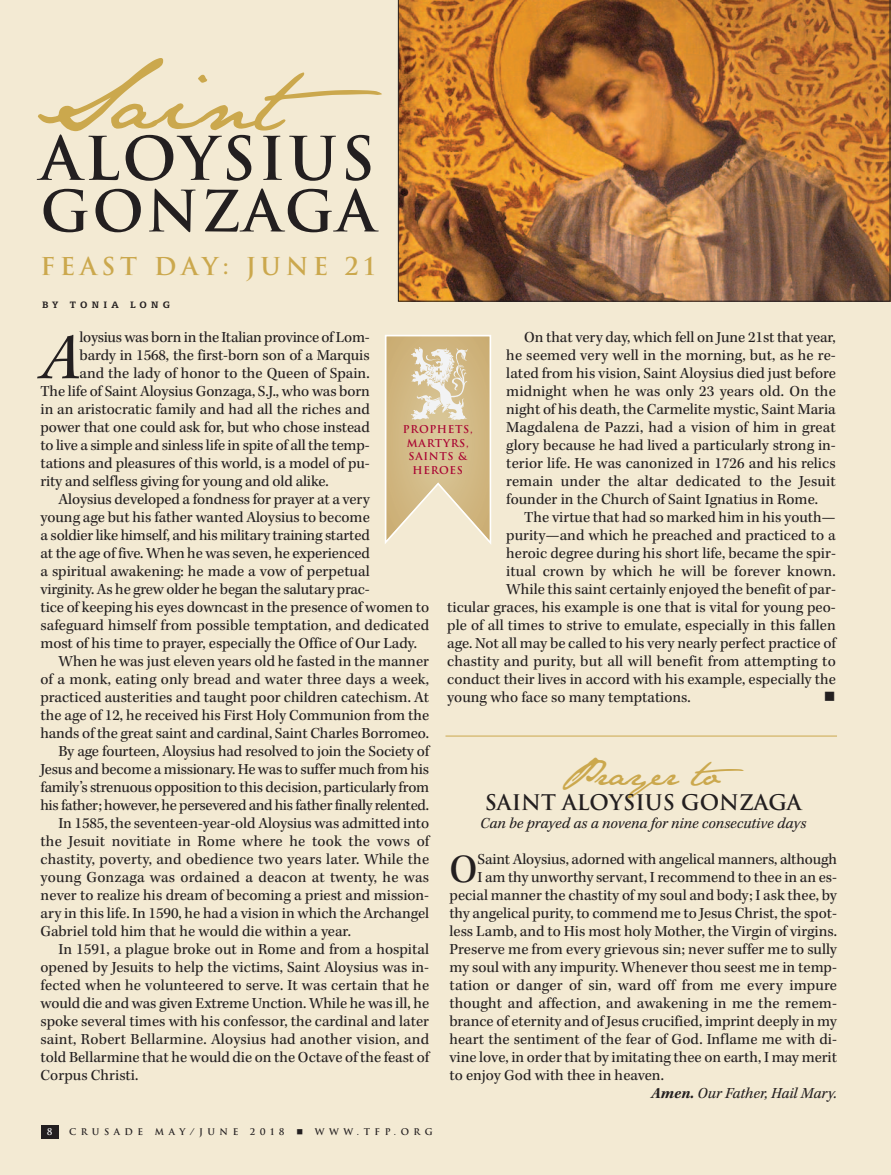
<style>
.page{position:relative;width:891px;height:1175px;background:#fff}
.page>*{position:absolute;margin:0;border:0;box-sizing:border-box;transform-origin:0 0}
.t1{font:80.85px "Jane Austen";color:#cba84d}
.t2{font:italic 67.05px "Kepler Std";color:#231f20}
.t3{font:700 58.5px "Trajan";letter-spacing:.05em;color:#231f20}
.t4{font:700 55.5px "Trajan";letter-spacing:.05em;color:#231f20}
.t5{font:41.4px "Kepler Std";color:#231f20}
.t6{font:33.45px "Jane Austen";color:#cba84d}
.t7{font:700 24px "Trajan";letter-spacing:.2em;color:#cba84d}
.t8{font:700 21px "Trajan";color:#231f20}
.t9{font:15.75px/18px "Kepler Std";color:#231f20;text-align:justify}
.t10{font:15.75px "Kepler Std";letter-spacing:-.02em;color:#231f20}
.t11{font:italic 15.75px "Kepler Std";color:#231f20}
.t12{font:15.75px "Kepler Std";letter-spacing:-.025em;color:#231f20}
.t13{font:15.75px "Wingdings";color:#231f20}
.t14{font:700 10.5px/13.5px "Trajan";letter-spacing:.065em;color:#a90332;text-align:center}
.t15{font:700 10.5px "Egyptian 505 BT";letter-spacing:.4em;color:#231f20}
.t16{font:700 9px "Trajan";letter-spacing:.5em;color:#231f20}
.t17{font:700 9px "Trajan";color:#fff}
.s1{font-weight:700}
</style>
<div class="page">
<svg style="left:890px;top:51px;width:1px;height:54px"></svg>
<img style="left:890px;top:105px;width:1px;height:41px">
<svg style="left:890px;top:113px;width:1px;height:23px"></svg>
<div style="left:0;top:0;width:890px;height:1174px;background:#f3ead3"></div>
<img style="left:398px;top:0;width:492px;height:301px">
<svg style="left:385px;top:335px;width:106px;height:209px"></svg>
<div style="left:41px;top:1125px;width:18px;height:13px;background:#231f20"></div>
<hr style="left:446px;top:735px;width:391px;height:1px;background:#cba84d">
<h1 class="t1" style="left:34px;top:53px;width:350px">Saint</h1>
<h3 class="t3" style="left:40px;top:125px;width:336px">ALOYSIUS</h3>
<h3 class="t4" style="left:40px;top:180px;width:336px">GONZAGA</h3>
<h3 class="t7" style="left:40px;top:252px;width:336px">FEAST DAY: JUNE 21</h3>
<p class="t15" style="left:42px;top:302px;width:130px">BY TONIA LONG</p>
<h2 class="t2" style="left:40px;top:334px;width:41px">A</h2>
<p class="t10" style="left:80px;top:332px;width:292px">loysius was born in the Italian province of Lom-</p>
<p class="t9" style="left:506px;top:330px;width:331px;text-indent:18px">On that very day, which fell on June 21st that year, he seemed very well in the morning, but, as he re&shy;lated from his vision, Saint Aloysius died just before midnight when he was only 23 years old. On the night of his death, the Carmelite mystic, Saint Maria Magdalena de Pazzi, had a vision of him in great glory because he had lived a particularly strong in&shy;terior life. He was canonized in 1726 and his relics remain under the altar dedicated to the Jesuit founder in the Church of Saint Ignatius in Rome.</p>
<p class="t9" style="left:524px;top:510px;width:313px">The virtue that had so marked him in his youth—</p>
<p class="t9" style="left:506px;top:528px;width:331px">purity—and which he preached and practiced to a</p>
<p class="t9" style="left:506px;top:546px;width:331px">heroic degree during his short life, became the spir-</p>
<p class="t9" style="left:506px;top:564px;width:331px">itual crown by which he will be forever known.</p>
<p class="t9" style="left:506px;top:582px;width:331px">While this saint certainly enjoyed the benefit of par-</p>
<p class="t9" style="left:447px;top:600px;width:390px">ticular graces, his example is one that is vital for young peo-</p>
<p class="t9" style="left:447px;top:618px;width:390px">ple of all times to strive to emulate, especially in this fallen</p>
<p class="t9" style="left:447px;top:636px;width:390px">age. Not all may be called to his very nearly perfect practice of</p>
<p class="t9" style="left:447px;top:654px;width:390px">chastity and purity, but all will benefit from attempting to</p>
<p class="t9" style="left:447px;top:672px;width:390px">conduct their lives in accord with his example, especially the</p>
<p class="t9" style="left:447px;top:690px;width:245px">young who face so many temptations.</p>
<p class="t13" style="left:824px;top:687px;width:13px">■</p>
<p class="t9" style="left:80px;top:348px;width:292px">bardy in 1568, the first-born son of a Marquis</p>
<p class="t9" style="left:80px;top:366px;width:292px">and the lady of honor to the Queen of Spain.</p>
<p class="t9" style="left:41px;top:384px;width:331px">The life of Saint Aloysius Gonzaga, S.J., who was born</p>
<p class="t9" style="left:41px;top:402px;width:331px">in an aristocratic family and had all the riches and</p>
<p class="t9" style="left:41px;top:420px;width:331px">power that one could ask for, but who chose instead</p>
<p class="t9" style="left:41px;top:438px;width:331px">to live a simple and sinless life in spite of all the temp-</p>
<p class="t9" style="left:41px;top:456px;width:331px">tations and pleasures of this world, is a model of pu-</p>
<p class="t9" style="left:41px;top:474px;width:290px">rity and selfless giving for young and old alike.</p>
<p class="t9" style="left:59px;top:492px;width:313px">Aloysius developed a fondness for prayer at a very</p>
<p class="t9" style="left:41px;top:510px;width:331px">young age but his father wanted Aloysius to become</p>
<p class="t9" style="left:41px;top:528px;width:331px">a soldier like himself, and his military training started</p>
<p class="t9" style="left:41px;top:546px;width:331px">at the age of five. When he was seven, he experienced</p>
<p class="t9" style="left:41px;top:564px;width:331px">a spiritual awakening: he made a vow of perpetual</p>
<p class="t9" style="left:41px;top:582px;width:331px">virginity. As he grew older he began the salutary prac-</p>
<p class="t9" style="left:41px;top:600px;width:390px">tice of keeping his eyes downcast in the presence of women to</p>
<p class="t9" style="left:41px;top:618px;width:390px">safeguard himself from possible temptation, and dedicated</p>
<p class="t9" style="left:41px;top:636px;width:378px">most of his time to prayer, especially the Office of Our Lady.</p>
<p class="t9" style="left:59px;top:654px;width:372px">When he was just eleven years old he fasted in the manner</p>
<p class="t9" style="left:41px;top:672px;width:390px">of a monk, eating only bread and water three days a week,</p>
<p class="t9" style="left:41px;top:690px;width:390px">practiced austerities and taught poor children catechism. At</p>
<p class="t9" style="left:41px;top:708px;width:390px">the age of 12, he received his First Holy Communion from the</p>
<p class="t9" style="left:41px;top:726px;width:390px">hands of the great saint and cardinal, Saint Charles Borromeo.</p>
<p class="t9" style="left:59px;top:744px;width:372px">By age fourteen, Aloysius had resolved to join the Society of</p>
<p class="t9" style="left:41px;top:762px;width:390px">Jesus and become a missionary. He was to suffer much from his</p>
<p class="t10" style="left:41px;top:782px;width:390px">family’s strenuous opposition to this decision, particularly from</p>
<p class="t12" style="left:41px;top:800px;width:390px">his father; however, he persevered and his father finally relented.</p>
<p class="t9" style="left:59px;top:816px;width:372px">In 1585, the seventeen-year-old Aloysius was admitted into</p>
<p class="t9" style="left:41px;top:834px;width:390px">the Jesuit novitiate in Rome where he took the vows of</p>
<p class="t9" style="left:41px;top:852px;width:390px">chastity, poverty, and obedience two years later. While the</p>
<p class="t9" style="left:41px;top:870px;width:390px">young Gonzaga was ordained a deacon at twenty, he was</p>
<p class="t9" style="left:41px;top:888px;width:390px">never to realize his dream of becoming a priest and mission-</p>
<p class="t9" style="left:41px;top:906px;width:390px">ary in this life. In 1590, he had a vision in which the Archangel</p>
<p class="t9" style="left:41px;top:924px;width:312px">Gabriel told him that he would die within a year.</p>
<p class="t9" style="left:59px;top:942px;width:372px">In 1591, a plague broke out in Rome and from a hospital</p>
<p class="t9" style="left:41px;top:960px;width:390px">opened by Jesuits to help the victims, Saint Aloysius was in-</p>
<p class="t9" style="left:41px;top:978px;width:390px">fected when he volunteered to serve. It was certain that he</p>
<p class="t9" style="left:41px;top:996px;width:390px">would die and was given Extreme Unction. While he was ill, he</p>
<p class="t9" style="left:40px;top:1014px;width:390px">spoke several times with his confessor, the cardinal and later</p>
<p class="t9" style="left:40px;top:1032px;width:390px">saint, Robert Bellarmine. Aloysius had another vision, and</p>
<p class="t9" style="left:40px;top:1050px;width:390px">told Bellarmine that he would die on the Octave of the feast of</p>
<p class="t9" style="left:41px;top:1068px;width:100px">Corpus Christi.</p>
<p class="t14" style="left:403px;top:423px;width:71px">PROPHETS,<br>MARTYRS,<br>SAINTS &amp;<br>HEROES</p>
<h3 class="t6" style="left:560px;top:754px;width:185px">Prayer to</h3>
<h3 class="t8" style="left:485px;top:790px;width:318px">SAINT ALOYSIUS GONZAGA</h3>
<p class="t11" style="left:480px;top:818px;width:328px">Can be prayed as a novena for nine consecutive days</p>
<h3 class="t5" style="left:449px;top:855px;width:29px">O</h3>
<p class="t9" style="left:477px;top:852px;width:361px">Saint Aloysius, adorned with angelical manners, although</p>
<p class="t9" style="left:477px;top:870px;width:361px">I am thy unworthy servant, I recommend to thee in an es-</p>
<p class="t9" style="left:449px;top:888px;width:389px">pecial manner the chastity of my soul and body; I ask thee, by</p>
<p class="t9" style="left:449px;top:906px;width:389px">thy angelical purity, to commend me to Jesus Christ, the spot-</p>
<p class="t9" style="left:449px;top:924px;width:389px">less Lamb, and to His most holy Mother, the Virgin of virgins.</p>
<p class="t9" style="left:449px;top:942px;width:389px">Preserve me from every grievous sin; never suffer me to sully</p>
<p class="t9" style="left:449px;top:960px;width:389px">my soul with any impurity. Whenever thou seest me in temp-</p>
<p class="t9" style="left:449px;top:978px;width:389px">tation or danger of sin, ward off from me every impure</p>
<p class="t9" style="left:449px;top:996px;width:389px">thought and affection, and awakening in me the remem-</p>
<p class="t9" style="left:449px;top:1014px;width:389px">brance of eternity and of Jesus crucified, imprint deeply in my</p>
<p class="t9" style="left:449px;top:1032px;width:389px">heart the sentiment of the fear of God. Inflame me with di-</p>
<p class="t9" style="left:449px;top:1050px;width:389px">vine love, in order that by imitating thee on earth, I may merit</p>
<p class="t9" style="left:449px;top:1068px;width:216px">to enjoy God with thee in heaven.</p>
<p class="t11" style="left:651px;top:1088px;width:187px"><span class="s1">Amen.</span> Our Father, Hail Mary.</p>
<p class="t17" style="left:47px;top:1126px;width:7px">8</p>
<p class="t16" style="left:69px;top:1126px;width:76px">CRUSADE</p>
<p class="t16" style="left:155px;top:1126px;width:85px">MAY/JUNE</p>
<p class="t16" style="left:250px;top:1126px;width:36px">2018</p>
<p class="t16" style="left:296px;top:1126px;width:138px">■ WWW.TFP.ORG</p>
</div>
